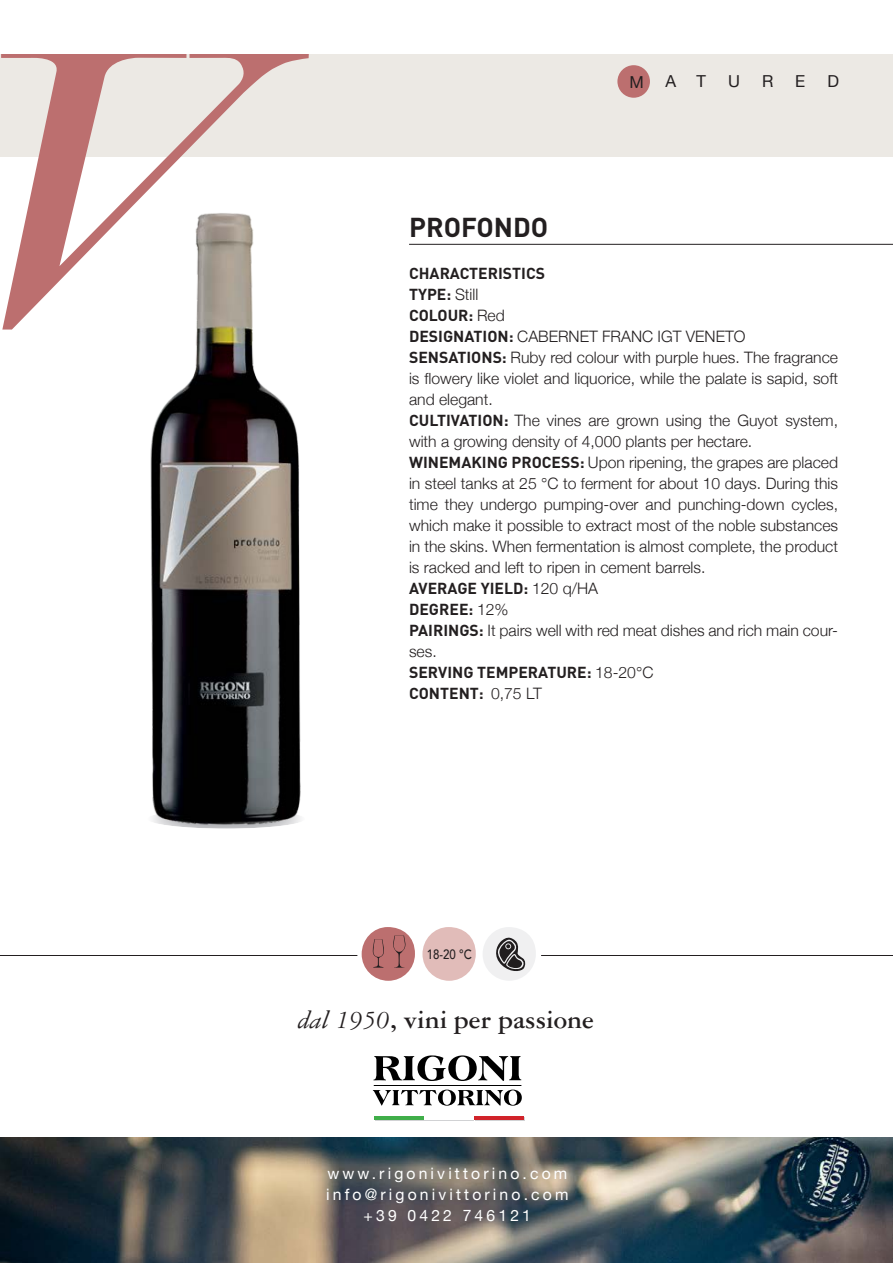
<style>
.page{position:relative;width:893px;height:1263px;background:#fff}
.page>*{position:absolute;margin:0;border:0;box-sizing:border-box;transform-origin:0 0}
.t1{font:700 27px "Garamond 3 LT Std";color:#231f20}
.t2{font:700 27px "DIN";color:#231f20}
.t3{font:16.5px "Helvetica Neue";color:#231f20}
.t4{font:300 15.75px/21px "Helvetica Neue";color:#231f20;text-align:justify}
.t5{font:700 15.75px "DIN";color:#231f20}
.t6{font:15.75px "Helvetica Neue";letter-spacing:.2em;color:#fff}
.t7{font:500 13.5px "Avenir";color:#231f20;scale:.85 1}
.s1{font-family:"Helvetica Neue";font-weight:300}
.s2{font-family:"DIN";font-weight:700}
.s3{font-weight:400;font-style:italic}
</style>
<div class="page">
<hr style="left:375px;top:1117px;width:49px;height:4px;background:#d1d2d4">
<hr style="left:424px;top:1117px;width:50px;height:4px;background:#d1d2d4">
<hr style="left:475px;top:1117px;width:50px;height:4px;background:#d1d2d4">
<div style="left:1px;top:54px;width:892px;height:102px;background:#ece9e4"></div>
<img style="left:1px;top:1137px;width:892px;height:126px">
<svg style="left:1px;top:54px;width:308px;height:276px"></svg>
<svg style="left:373px;top:1055px;width:148px;height:26px"></svg>
<svg style="left:373px;top:1089px;width:149px;height:17px"></svg>
<hr style="left:374px;top:1085px;width:147px;height:1px;background:#000">
<hr style="left:409px;top:244px;width:484px;height:1px;background:#231f20">
<div style="left:617px;top:65px;width:33px;height:33px;background:#bc6f6f;border-radius:50%"></div>
<hr style="left:0;top:955px;width:357px;height:1px;background:#231f20">
<hr style="left:541px;top:955px;width:352px;height:1px;background:#231f20">
<div style="left:362px;top:927px;width:53px;height:54px;background:#bc6f6f;border-radius:50%"></div>
<div style="left:422px;top:927px;width:54px;height:54px;background:#e1bcb9;border-radius:50%"></div>
<div style="left:483px;top:927px;width:53px;height:54px;background:#f0f0f1;border-radius:50%"></div>
<hr style="left:374px;top:1116px;width:50px;height:4px;background:#40ae49">
<hr style="left:424px;top:1116px;width:50px;height:4px;background:#fff">
<hr style="left:474px;top:1116px;width:50px;height:4px;background:#d1232a">
<img style="left:113px;top:210px;width:196px;height:619px">
<svg style="left:373px;top:939px;width:11px;height:29px"></svg>
<svg style="left:393px;top:935px;width:13px;height:33px"></svg>
<svg style="left:496px;top:937px;width:30px;height:34px"></svg>
<p class="t3" style="left:629px;top:70px;width:16px">M</p>
<p class="t3" style="left:665px;top:69px;width:42px">A T</p>
<p class="t3" style="left:728px;top:69px;width:13px">U</p>
<p class="t3" style="left:762px;top:69px;width:13px">R</p>
<p class="t3" style="left:795px;top:69px;width:12px">E</p>
<p class="t3" style="left:827px;top:69px;width:13px">D</p>
<p class="t2" style="left:409px;top:210px;width:141px">PROFONDO</p>
<p class="t5" style="left:409px;top:263px;width:138px">CHARACTERISTICS</p>
<p class="t5" style="left:409px;top:284px;width:71px">TYPE: <span class="s1">Still</span></p>
<p class="t5" style="left:409px;top:305px;width:97px">COLOUR: <span class="s1">Red</span></p>
<p class="t4" style="left:409px;top:325px;width:338px"><span class="s2">DESIGNATION:</span> CABERNET FRANC IGT VENETO</p>
<p class="t4" style="left:409px;top:346px;width:431px"><span class="s2">SENSATIONS:</span> Ruby red colour with purple hues. The fragrance is flowery like violet and liquorice, while the palate is sapid, soft and elegant.</p>
<p class="t4" style="left:409px;top:409px;width:431px"><span class="s2">CULTIVATION:</span> The vines are grown using the Guyot system, with a growing density of 4,000 plants per hectare.</p>
<p class="t4" style="left:409px;top:451px;width:431px"><span class="s2">WINEMAKING PROCESS:</span> Upon ripening, the grapes are placed in steel tanks at 25 °C to ferment for about 10 days. During this time they undergo pumping-over and punching-down cycles, which make it possible to extract most of the noble substances in the skins. When fermentation is almost complete, the product is racked and left to ripen in cement barrels.</p>
<p class="t5" style="left:409px;top:578px;width:190px">AVERAGE YIELD: <span class="s1">120 q/HA</span></p>
<p class="t5" style="left:409px;top:599px;width:101px">DEGREE: <span class="s1">12%</span></p>
<p class="t4" style="left:409px;top:619px;width:431px"><span class="s2">PAIRINGS:</span> It pairs well with red meat dishes and rich main cour&shy;ses.</p>
<p class="t5" style="left:409px;top:662px;width:246px">SERVING TEMPERATURE: <span class="s1">18-20°C</span></p>
<p class="t5" style="left:409px;top:683px;width:134px">CONTENT: <span class="s1">0,75 LT</span></p>
<p class="t7" style="left:427px;top:943px;width:54px">18-20 °C</p>
<p class="t1" style="left:298px;top:1005px;width:298px"><span class="s3">dal 1950</span>, vini per passione</p>
<p class="t6" style="left:327px;top:1162px;width:241px">www.rigonivittorino.com</p>
<p class="t6" style="left:326px;top:1183px;width:244px">info@rigonivittorino.com</p>
<p class="t6" style="left:364px;top:1204px;width:169px">+39 0422 746121</p>
</div>
